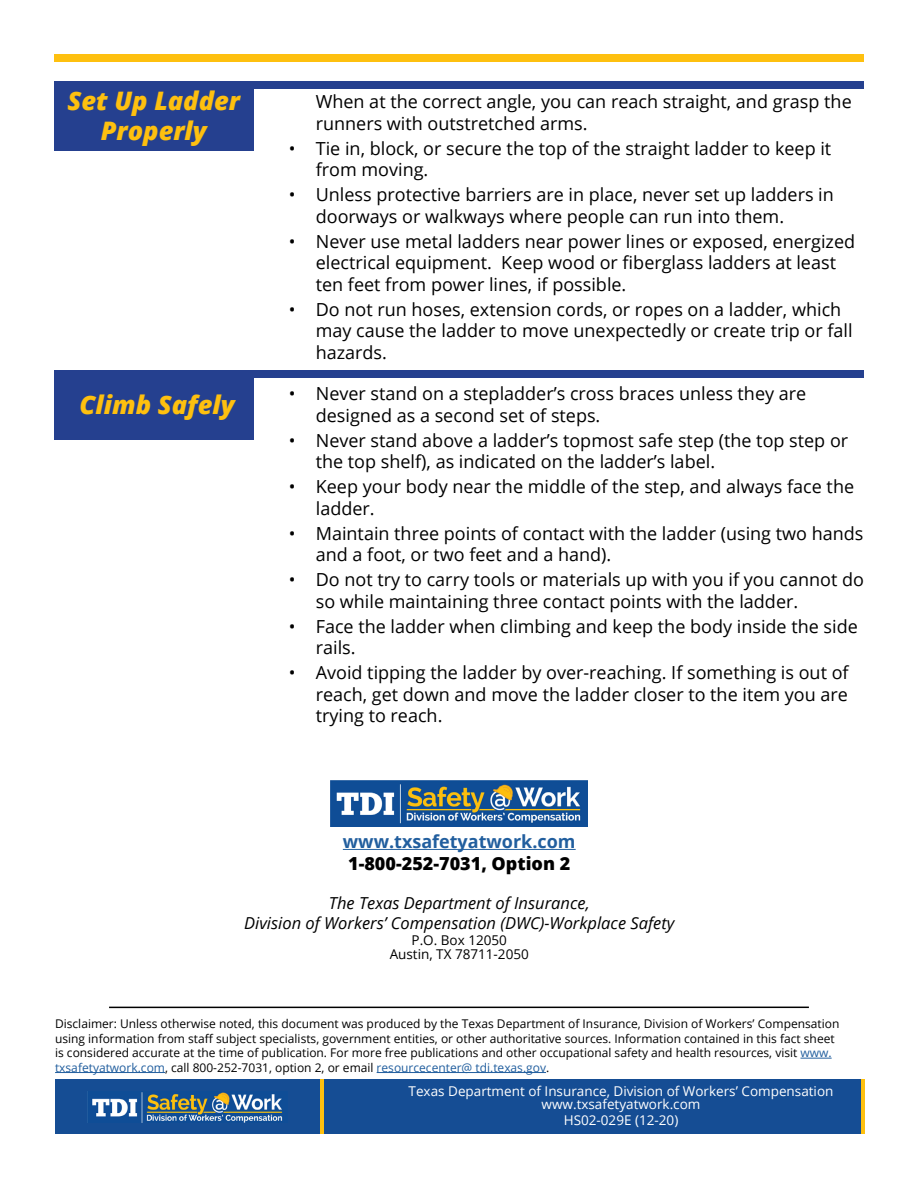
<style>
.page{position:relative;width:918px;height:1188px;background:#fff}
.page>*{position:absolute;margin:0;border:0;box-sizing:border-box;transform-origin:0 0}
.t1{font:italic 800 25.5px/30.6px "Open Sans";color:#fec00f;text-align:center}
.t2{font:18px/21.6px "Open Sans";color:#000}
.t3{font:700 18px "Open Sans";color:#215e9e}
.t4{font:800 18px "Open Sans";color:#000}
.t5{font:italic 16.5px/19.8px "Open Sans";color:#000;text-align:center}
.t6{font:13.5px/13.5px "Open Sans";color:#fff;text-align:center}
.t7{font:13.5px/13.5px "Open Sans";color:#000;text-align:center}
.t8{font:12px/14.4px "Open Sans";color:#000}
.s1{color:#215e9e}
</style>
<div class="page">
<div style="left:54px;top:81px;width:199px;height:70px;background:#25408f"></div>
<div style="left:54px;top:370px;width:199px;height:70px;background:#25408f"></div>
<img style="left:331px;top:781px;width:256px;height:46px">
<div style="left:55px;top:1080px;width:810px;height:54px;background:#154d94"></div>
<img style="left:91px;top:1092px;width:192px;height:31px">
<hr style="left:861px;top:1080px;width:4px;height:54px;background:#fec00f">
<hr style="left:320px;top:1080px;width:4px;height:54px;background:#fec00f">
<hr style="left:109px;top:1007px;width:700px;height:1px;background:#000">
<div style="left:253px;top:370px;width:611px;height:7px;background:#25408f"></div>
<div style="left:253px;top:81px;width:611px;height:7px;background:#25408f"></div>
<div style="left:54px;top:54px;width:810px;height:7px;background:#fec00f"></div>
<hr style="left:343px;top:849px;width:233px;height:1px;background:#215e9e">
<hr style="left:800px;top:1058px;width:32px;height:1px;background:#215e9e">
<hr style="left:55px;top:1072px;width:110px;height:1px;background:#215e9e">
<hr style="left:377px;top:1072px;width:169px;height:1px;background:#215e9e">
<h1 class="t1" style="left:67px;top:84px;width:174px">Set Up Ladder<br>Properly</h1>
<p class="t2" style="left:316px;top:90px;width:538px">When at the correct angle, you can reach straight, and grasp the runners with outstretched arms.</p>
<p class="t2" style="left:316px;top:137px;width:517px;text-indent:-27px">• Tie in, block, or secure the top of the straight ladder to keep it from moving.</p>
<p class="t2" style="left:316px;top:183px;width:520px;text-indent:-27px">• Unless protective barriers are in place, never set up ladders in doorways or walkways where people can run into them.</p>
<p class="t2" style="left:316px;top:230px;width:541px;text-indent:-27px">• Never use metal ladders near power lines or exposed, energized electrical equipment. Keep wood or fiberglass ladders at least ten feet from power lines, if possible.</p>
<p class="t2" style="left:316px;top:298px;width:538px;text-indent:-27px">• Do not run hoses, extension cords, or ropes on a ladder, which may cause the ladder to move unexpectedly or create trip or fall hazards.</p>
<h1 class="t1" style="left:79px;top:388px;width:157px">Climb Safely</h1>
<p class="t2" style="left:316px;top:383px;width:492px;text-indent:-27px">• Never stand on a stepladder’s cross braces unless they are designed as a second set of steps.</p>
<p class="t2" style="left:316px;top:429px;width:534px;text-indent:-27px">• Never stand above a ladder’s topmost safe step (the top step or the top shelf), as indicated on the ladder’s label.</p>
<p class="t2" style="left:316px;top:475px;width:540px;text-indent:-27px">• Keep your body near the middle of the step, and always face the ladder.</p>
<p class="t2" style="left:316px;top:522px;width:549px;text-indent:-27px">• Maintain three points of contact with the ladder (using two hands and a foot, or two feet and a hand).</p>
<p class="t2" style="left:316px;top:568px;width:550px;text-indent:-27px">• Do not try to carry tools or materials up with you if you cannot do so while maintaining three contact points with the ladder.</p>
<p class="t2" style="left:316px;top:615px;width:544px;text-indent:-27px">• Face the ladder when climbing and keep the body inside the side rails.</p>
<p class="t2" style="left:316px;top:661px;width:534px;text-align:justify;text-indent:-27px">• Avoid tipping the ladder by over-reaching. If something is out of reach, get down and move the ladder closer to the item you are trying to reach.</p>
<p class="t3" style="left:343px;top:829px;width:234px">www.txsafetyatwork.com</p>
<p class="t4" style="left:348px;top:849px;width:224px">1-800-252-7031, Option 2</p>
<p class="t5" style="left:244px;top:893px;width:432px">The Texas Department of Insurance,<br>Division of Workers’ Compensation (DWC)-Workplace Safety</p>
<p class="t7" style="left:390px;top:933px;width:141px">P.O. Box 12050<br>Austin, TX 78711-2050</p>
<p class="t8" style="left:55px;top:1017px;width:786px">Disclaimer: Unless otherwise noted, this document was produced by the Texas Department of Insurance, Division of Workers’ Compensation using information from staff subject specialists, government entities, or other authoritative sources. Information contained in this fact sheet is considered accurate at the time of publication. For more free publications and other occupational safety and health resources, visit <span class="s1">www. txsafetyatwork.com</span>, call 800-252-7031, option 2, or email <span class="s1">resourcecenter@ tdi.texas.gov</span>.</p>
<p class="t6" style="left:409px;top:1084px;width:426px">Texas Department of Insurance, Division of Workers’ Compensation www.txsafetyatwork.com</p>
<p class="t6" style="left:564px;top:1113px;width:116px">HS02-029E (12-20)</p>
</div>
